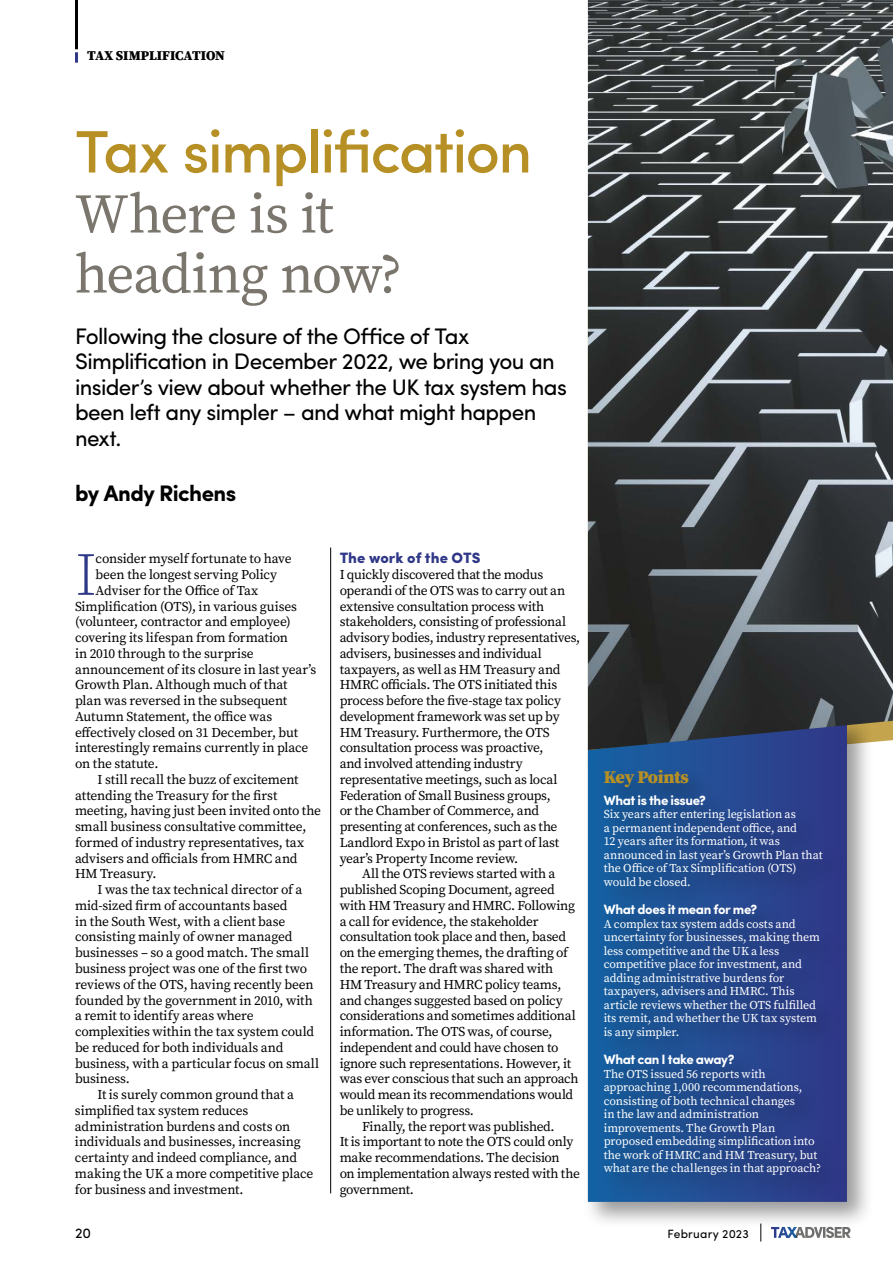
<style>
.page{position:relative;width:893px;height:1263px;background:#fff}
.page>*{position:absolute;margin:0;border:0;box-sizing:border-box;transform-origin:0 0}
.t1{font:300 60.3px "Source Serif Pro";color:#2f3787}
.t2{font:500 60px "Sofia Pro";letter-spacing:-.025em;color:#b69025}
.t3{font:55.5px/60px "Source Serif Pro";letter-spacing:-.025em;color:#7a756d}
.t4{font:22.5px/25.5px "Sofia Pro";letter-spacing:-.03em;color:#000}
.t5{font:700 22.5px "Sofia Pro";letter-spacing:-.025em;color:#000}
.t6{font:900 18px "Source Serif Pro";letter-spacing:-.02em;color:#b69025}
.t7{font:900 15px "Sofia Pro";letter-spacing:.005em;color:#2f3787}
.t8{font:14.25px "Sofia Pro";color:#000}
.t9{font:13.5px "Source Serif Pro";letter-spacing:-.015em;color:#000}
.t10{font:700 13.5px "Sofia Pro";letter-spacing:-.035em;color:#fff}
.t11{font:900 13.5px "Source Serif Pro";color:#000}
.t12{font:12px/13.5px "Source Serif Pro";letter-spacing:-.01em;color:#fff}
.t13{font:12px "Sofia Pro";letter-spacing:.015em;color:#000}
</style>
<div class="page">
<div style="left:582px;top:715px;width:293px;height:514px;background:#000;opacity:.4"></div>
<svg style="left:588px;top:750px;width:259px;height:452px;background:#1b579c"></svg>
<img style="left:588px;top:0;width:305px;height:750px">
<div style="left:599px;top:765px;width:249px;height:436px;background:#000;opacity:.4"></div>
<hr style="left:330px;top:548px;width:1px;height:645px;background:#000">
<hr style="left:75px;top:0;width:3px;height:49px;background:#000">
<svg style="left:75px;top:52px;width:3px;height:11px"></svg>
<svg style="left:760px;top:1223px;width:1px;height:18px"></svg>
<svg style="left:771px;top:1227px;width:80px;height:11px"></svg>
<p class="t11" style="left:87px;top:46px;width:139px">TAX SIMPLIFICATION</p>
<h2 class="t2" style="left:75px;top:107px;width:459px">Tax simplification</h2>
<h3 class="t3" style="left:75px;top:184px;width:329px">Where is it heading now?</h3>
<h3 class="t4" style="left:75px;top:322px;width:493px">Following the closure of the Office of Tax Simplification in December 2022, we bring you an insider’s view about whether the UK tax system has been left any simpler – and what might happen next.</h3>
<h3 class="t5" style="left:75px;top:476px;width:163px">by Andy Richens</h3>
<h1 class="t1" style="left:75px;top:536px;width:24px">I</h1>
<p class="t9" style="left:96px;top:550px;width:197px">consider myself fortunate to have</p>
<p class="t9" style="left:96px;top:565px;width:183px">been the longest serving Policy</p>
<p class="t9" style="left:96px;top:581px;width:164px">Adviser for the Office of Tax</p>
<p class="t9" style="left:75px;top:597px;width:224px">Simplification (OTS), in various guises</p>
<p class="t9" style="left:75px;top:613px;width:217px">(volunteer, contractor and employee)</p>
<p class="t9" style="left:75px;top:628px;width:214px">covering its lifespan from formation</p>
<p class="t9" style="left:75px;top:644px;width:180px">in 2010 through to the surprise</p>
<p class="t9" style="left:75px;top:660px;width:243px">announcement of its closure in last year’s</p>
<p class="t9" style="left:75px;top:676px;width:214px">Growth Plan. Although much of that</p>
<p class="t9" style="left:75px;top:692px;width:214px">plan was reversed in the subsequent</p>
<p class="t9" style="left:75px;top:707px;width:199px">Autumn Statement, the office was</p>
<p class="t9" style="left:75px;top:723px;width:225px">effectively closed on 31 December, but</p>
<p class="t9" style="left:75px;top:739px;width:235px">interestingly remains currently in place</p>
<p class="t9" style="left:75px;top:755px;width:85px">on the statute.</p>
<p class="t9" style="left:98px;top:770px;width:203px">I still recall the buzz of excitement</p>
<p class="t9" style="left:75px;top:786px;width:204px">attending the Treasury for the first</p>
<p class="t9" style="left:75px;top:802px;width:248px">meeting, having just been invited onto the</p>
<p class="t9" style="left:75px;top:818px;width:233px">small business consultative committee,</p>
<p class="t9" style="left:75px;top:833px;width:231px">formed of industry representatives, tax</p>
<p class="t9" style="left:75px;top:849px;width:224px">advisers and officials from HMRC and</p>
<p class="t9" style="left:75px;top:865px;width:83px">HM Treasury.</p>
<p class="t9" style="left:98px;top:881px;width:206px">I was the tax technical director of a</p>
<p class="t9" style="left:75px;top:896px;width:214px">mid-sized firm of accountants based</p>
<p class="t9" style="left:75px;top:912px;width:212px">in the South West, with a client base</p>
<p class="t9" style="left:75px;top:928px;width:219px">consisting mainly of owner managed</p>
<p class="t9" style="left:75px;top:944px;width:236px">businesses – so a good match. The small</p>
<p class="t9" style="left:75px;top:959px;width:234px">business project was one of the first two</p>
<p class="t9" style="left:75px;top:975px;width:240px">reviews of the OTS, having recently been</p>
<p class="t9" style="left:75px;top:991px;width:239px">founded by the government in 2010, with</p>
<p class="t9" style="left:75px;top:1007px;width:180px">a remit to identify areas where</p>
<p class="t9" style="left:75px;top:1022px;width:241px">complexities within the tax system could</p>
<p class="t9" style="left:75px;top:1038px;width:210px">be reduced for both individuals and</p>
<p class="t9" style="left:75px;top:1054px;width:246px">business, with a particular focus on small</p>
<p class="t9" style="left:75px;top:1070px;width:56px">business.</p>
<p class="t9" style="left:97px;top:1085px;width:198px">It is surely common ground that a</p>
<p class="t9" style="left:75px;top:1101px;width:175px">simplified tax system reduces</p>
<p class="t9" style="left:75px;top:1117px;width:217px">administration burdens and costs on</p>
<p class="t9" style="left:75px;top:1133px;width:227px">individuals and businesses, increasing</p>
<p class="t9" style="left:75px;top:1148px;width:224px">certainty and indeed compliance, and</p>
<p class="t9" style="left:75px;top:1164px;width:240px">making the UK a more competitive place</p>
<p class="t9" style="left:75px;top:1180px;width:170px">for business and investment.</p>
<p class="t7" style="left:340px;top:546px;width:142px">The work of the OTS</p>
<p class="t9" style="left:340px;top:565px;width:205px">I quickly discovered that the modus</p>
<p class="t9" style="left:340px;top:581px;width:227px">operandi of the OTS was to carry out an</p>
<p class="t9" style="left:340px;top:597px;width:206px">extensive consultation process with</p>
<p class="t9" style="left:340px;top:613px;width:228px">stakeholders, consisting of professional</p>
<p class="t9" style="left:340px;top:628px;width:242px">advisory bodies, industry representatives,</p>
<p class="t9" style="left:340px;top:644px;width:204px">advisers, businesses and individual</p>
<p class="t9" style="left:340px;top:660px;width:222px">taxpayers, as well as HM Treasury and</p>
<p class="t9" style="left:340px;top:676px;width:219px">HMRC officials. The OTS initiated this</p>
<p class="t9" style="left:340px;top:692px;width:223px">process before the five-stage tax policy</p>
<p class="t9" style="left:340px;top:707px;width:221px">development framework was set up by</p>
<p class="t9" style="left:340px;top:723px;width:212px">HM Treasury. Furthermore, the OTS</p>
<p class="t9" style="left:340px;top:739px;width:205px">consultation process was proactive,</p>
<p class="t9" style="left:340px;top:755px;width:185px">and involved attending industry</p>
<p class="t9" style="left:340px;top:770px;width:219px">representative meetings, such as local</p>
<p class="t9" style="left:340px;top:786px;width:213px">Federation of Small Business groups,</p>
<p class="t9" style="left:340px;top:802px;width:201px">or the Chamber of Commerce, and</p>
<p class="t9" style="left:340px;top:818px;width:219px">presenting at conferences, such as the</p>
<p class="t9" style="left:340px;top:833px;width:221px">Landlord Expo in Bristol as part of last</p>
<p class="t9" style="left:340px;top:849px;width:180px">year’s Property Income review.</p>
<p class="t9" style="left:362px;top:865px;width:195px">All the OTS reviews started with a</p>
<p class="t9" style="left:340px;top:881px;width:217px">published Scoping Document, agreed</p>
<p class="t9" style="left:340px;top:896px;width:237px">with HM Treasury and HMRC. Following</p>
<p class="t9" style="left:340px;top:912px;width:200px">a call for evidence, the stakeholder</p>
<p class="t9" style="left:340px;top:928px;width:228px">consultation took place and then, based</p>
<p class="t9" style="left:340px;top:944px;width:230px">on the emerging themes, the drafting of</p>
<p class="t9" style="left:340px;top:959px;width:215px">the report. The draft was shared with</p>
<p class="t9" style="left:340px;top:975px;width:223px">HM Treasury and HMRC policy teams,</p>
<p class="t9" style="left:340px;top:991px;width:224px">and changes suggested based on policy</p>
<p class="t9" style="left:340px;top:1007px;width:238px">considerations and sometimes additional</p>
<p class="t9" style="left:340px;top:1022px;width:214px">information. The OTS was, of course,</p>
<p class="t9" style="left:340px;top:1038px;width:220px">independent and could have chosen to</p>
<p class="t9" style="left:340px;top:1054px;width:233px">ignore such representations. However, it</p>
<p class="t9" style="left:340px;top:1070px;width:240px">was ever conscious that such an approach</p>
<p class="t9" style="left:340px;top:1085px;width:235px">would mean its recommendations would</p>
<p class="t9" style="left:340px;top:1101px;width:136px">be unlikely to progress.</p>
<p class="t9" style="left:362px;top:1117px;width:194px">Finally, the report was published.</p>
<p class="t9" style="left:340px;top:1133px;width:235px">It is important to note the OTS could only</p>
<p class="t9" style="left:340px;top:1148px;width:222px">make recommendations. The decision</p>
<p class="t9" style="left:340px;top:1164px;width:242px">on implementation always rested with the</p>
<p class="t9" style="left:340px;top:1180px;width:76px">government.</p>
<h3 class="t6" style="left:604px;top:764px;width:87px">Key Points</h3>
<p class="t10" style="left:604px;top:789px;width:104px">What is the issue?</p>
<p class="t12" style="left:604px;top:807px;width:220px">Six years after entering legislation as<br>a permanent independent office, and<br>12 years after its formation, it was announced in last year’s Growth Plan that the Office of Tax Simplification (OTS) would be closed.</p>
<p class="t10" style="left:604px;top:899px;width:155px">What does it mean for me?</p>
<p class="t12" style="left:604px;top:917px;width:218px">A complex tax system adds costs and uncertainty for businesses, making them less competitive and the UK a less competitive place for investment, and adding administrative burdens for taxpayers, advisers and HMRC. This article reviews whether the OTS fulfilled its remit, and whether the UK tax system is any simpler.</p>
<p class="t10" style="left:604px;top:1049px;width:132px">What can I take away?</p>
<p class="t12" style="left:604px;top:1067px;width:219px">The OTS issued 56 reports with approaching 1,000 recommendations, consisting of both technical changes<br>in the law and administration improvements. The Growth Plan proposed embedding simplification into the work of HMRC and HM Treasury, but what are the challenges in that approach?</p>
<p class="t8" style="left:75px;top:1222px;width:18px">20</p>
<p class="t13" style="left:668px;top:1224px;width:83px">February 2023</p>
</div>
